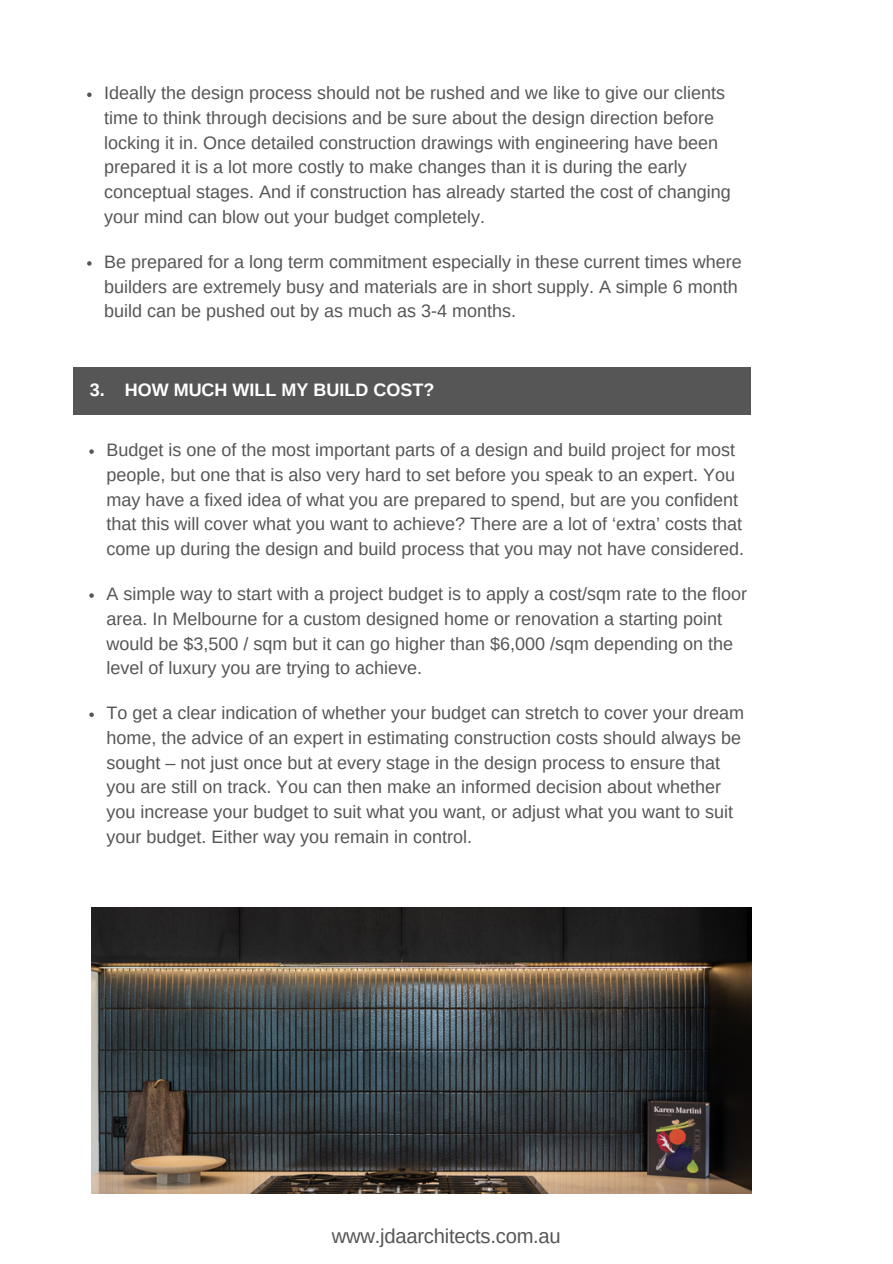
<style>
.page{position:relative;width:893px;height:1264px;background:#fff}
.page>*{position:absolute;margin:0;border:0;box-sizing:border-box;transform-origin:0 0}
.t1{font:20.25px "Arimo";letter-spacing:-.01em;color:#565656}
.t2{font:18px/24.8px "Arimo";color:#565656}
.t3{font:700 18px "Arimo";color:#fff}
</style>
<div class="page">
<div style="left:74px;top:367px;width:677px;height:48px;background:#565656"></div>
<img style="left:91px;top:907px;width:660px;height:286px">
<svg style="left:89px;top:449px;width:5px;height:5px"></svg>
<svg style="left:89px;top:593px;width:5px;height:5px"></svg>
<svg style="left:89px;top:712px;width:5px;height:5px"></svg>
<svg style="left:87px;top:92px;width:5px;height:5px"></svg>
<svg style="left:87px;top:261px;width:5px;height:5px"></svg>
<p class="t2" style="left:104px;top:81px;width:628px">Ideally the design process should not be rushed and we like to give our clients time to think through decisions and be sure about the design direction before locking it in. Once detailed construction drawings with engineering have been prepared it is a lot more costly to make changes than it is during the early conceptual stages. And if construction has already started the cost of changing your mind can blow out your budget completely.</p>
<p class="t2" style="left:104px;top:249px;width:639px">Be prepared for a long term commitment especially in these current times where builders are extremely busy and materials are in short supply. A simple 6 month build can be pushed out by as much as 3-4 months.</p>
<p class="t3" style="left:90px;top:379px;width:346px">3. HOW MUCH WILL MY BUILD COST?</p>
<p class="t2" style="left:106px;top:437px;width:639px">Budget is one of the most important parts of a design and build project for most people, but one that is also very hard to set before you speak to an expert. You may have a fixed idea of what you are prepared to spend, but are you confident that this will cover what you want to achieve? There are a lot of ‘extra’ costs that come up during the design and build process that you may not have considered.</p>
<p class="t2" style="left:106px;top:581px;width:642px">A simple way to start with a project budget is to apply a cost/sqm rate to the floor area. In Melbourne for a custom designed home or renovation a starting point would be $3,500 / sqm but it can go higher than $6,000 /sqm depending on the level of luxury you are trying to achieve.</p>
<p class="t2" style="left:106px;top:700px;width:639px">To get a clear indication of whether your budget can stretch to cover your dream home, the advice of an expert in estimating construction costs should always be sought – not just once but at every stage in the design process to ensure that you are still on track. You can then make an informed decision about whether you increase your budget to suit what you want, or adjust what you want to suit your budget. Either way you remain in control.</p>
<p class="t1" style="left:332px;top:1224px;width:230px">www.jdaarchitects.com.au</p>
</div>
